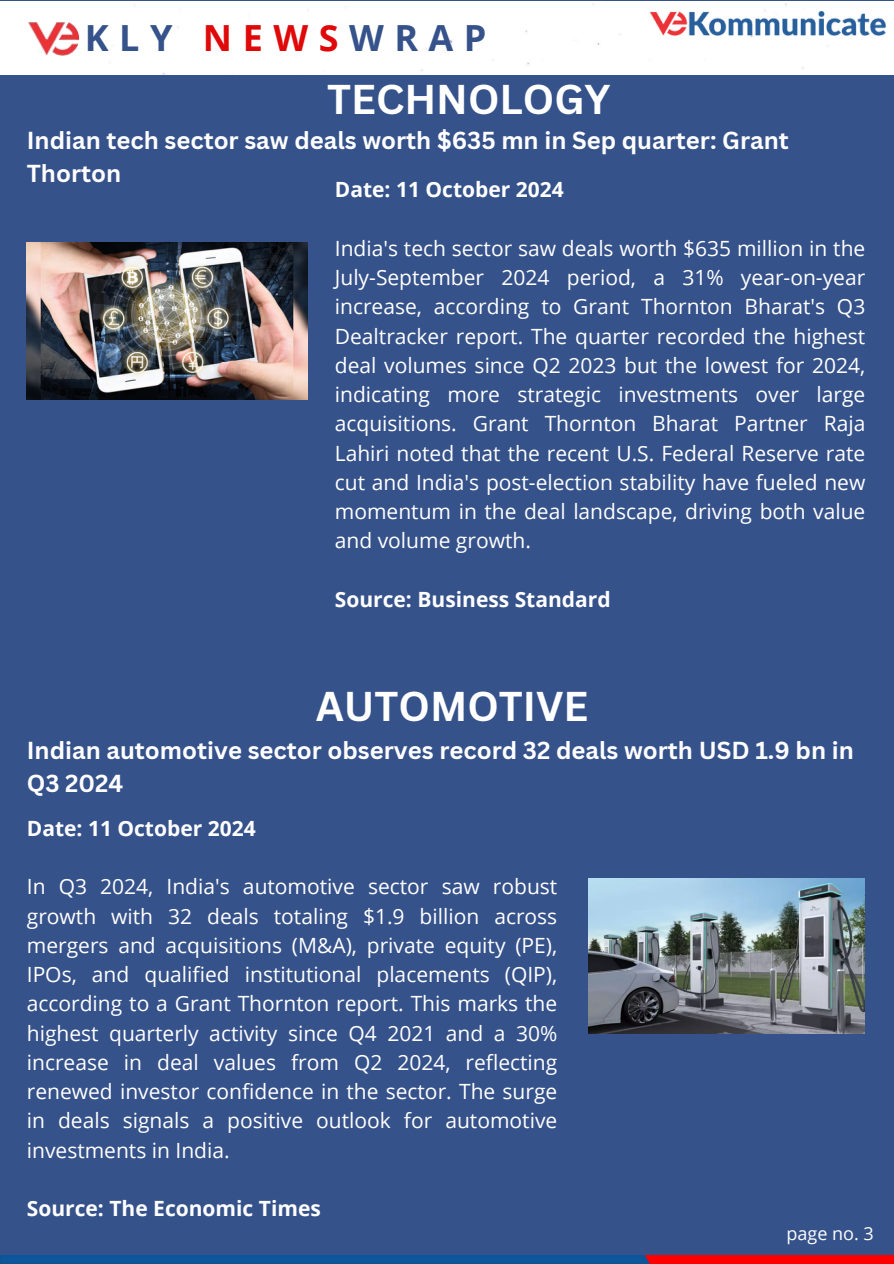
<style>
.page{position:relative;width:894px;height:1264px;background:#fff}
.page>*{position:absolute;margin:0;border:0;box-sizing:border-box;transform-origin:0 0}
.t1{font:700 40.5px "Canva Sans";color:#fff}
.t2{font:700 36px "Open Sans";letter-spacing:.29em;color:#36528b}
.t3{font:700 23.85px/32.7px "Canva Sans";color:#fff}
.t4{font:21px/29.2px "Open Sans";color:#fff;text-align:justify}
.t5{font:700 21px "Open Sans";color:#fff}
.t6{font:18px "Open Sans";color:#fefefe}
.s1{color:#e00909}
</style>
<div class="page">
<div style="left:0;top:0;width:893px;height:1263px;background:#36528b"></div>
<div style="left:0;top:2px;width:893px;height:73px;background:#fff"></div>
<img style="left:0;top:1255px;width:893px;height:8px">
<img style="left:27px;top:22px;width:53px;height:35px">
<img style="left:647px;top:12px;width:238px;height:27px">
<img style="left:27px;top:242px;width:280px;height:158px">
<img style="left:588px;top:878px;width:276px;height:155px">
<h2 class="t2" style="left:85px;top:13px;width:403px">KLY <span class="s1">NEWS</span>WRAP</h2>
<h4 class="t1" style="left:327px;top:70px;width:285px">TECHNOLOGY</h4>
<h3 class="t3" style="left:27px;top:124px;width:763px">Indian tech sector saw deals worth $635 mn in Sep quarter: Grant<br>Thorton</h3>
<h4 class="t5" style="left:335px;top:175px;width:230px">Date: 11 October 2024</h4>
<p class="t4" style="left:335px;top:233px;width:532px">India's tech sector saw deals worth $635 million in the July-September 2024 period, a 31% year-on-year increase, according to Grant Thornton Bharat's Q3<br>Dealtracker report. The quarter recorded the highest deal volumes since Q2 2023 but the lowest for 2024, indicating more strategic investments over large acquisitions. Grant Thornton Bharat Partner Raja Lahiri noted that the recent U.S. Federal Reserve rate cut and India's post-election stability have fueled new momentum in the deal landscape, driving both value and volume growth.</p>
<h1 class="t5" style="left:335px;top:584px;width:277px">Source: Business Standard</h1>
<p class="t1" style="left:316px;top:678px;width:274px">AUTOMOTIVE</p>
<p class="t3" style="left:27px;top:733px;width:828px">Indian automotive sector observes record 32 deals worth USD 1.9 bn in<br>Q3 2024</p>
<h5 class="t5" style="left:27px;top:813px;width:230px">Date: 11 October 2024</h5>
<h4 class="t4" style="left:27px;top:871px;width:532px">In Q3 2024, India's automotive sector saw robust growth with 32 deals totaling $1.9 billion across mergers and acquisitions (M&amp;A), private equity (PE), IPOs, and qualified institutional placements (QIP), according to a Grant Thornton report. This marks the highest quarterly activity since Q4 2021 and a 30% increase in deal values from Q2 2024, reflecting renewed investor confidence in the sector. The surge in deals signals a positive outlook for automotive investments in India.</h4>
<p class="t5" style="left:27px;top:1193px;width:295px">Source: The Economic Times</p>
<h5 class="t6" style="left:786px;top:1221px;width:89px">page no. 3</h5>
</div>
